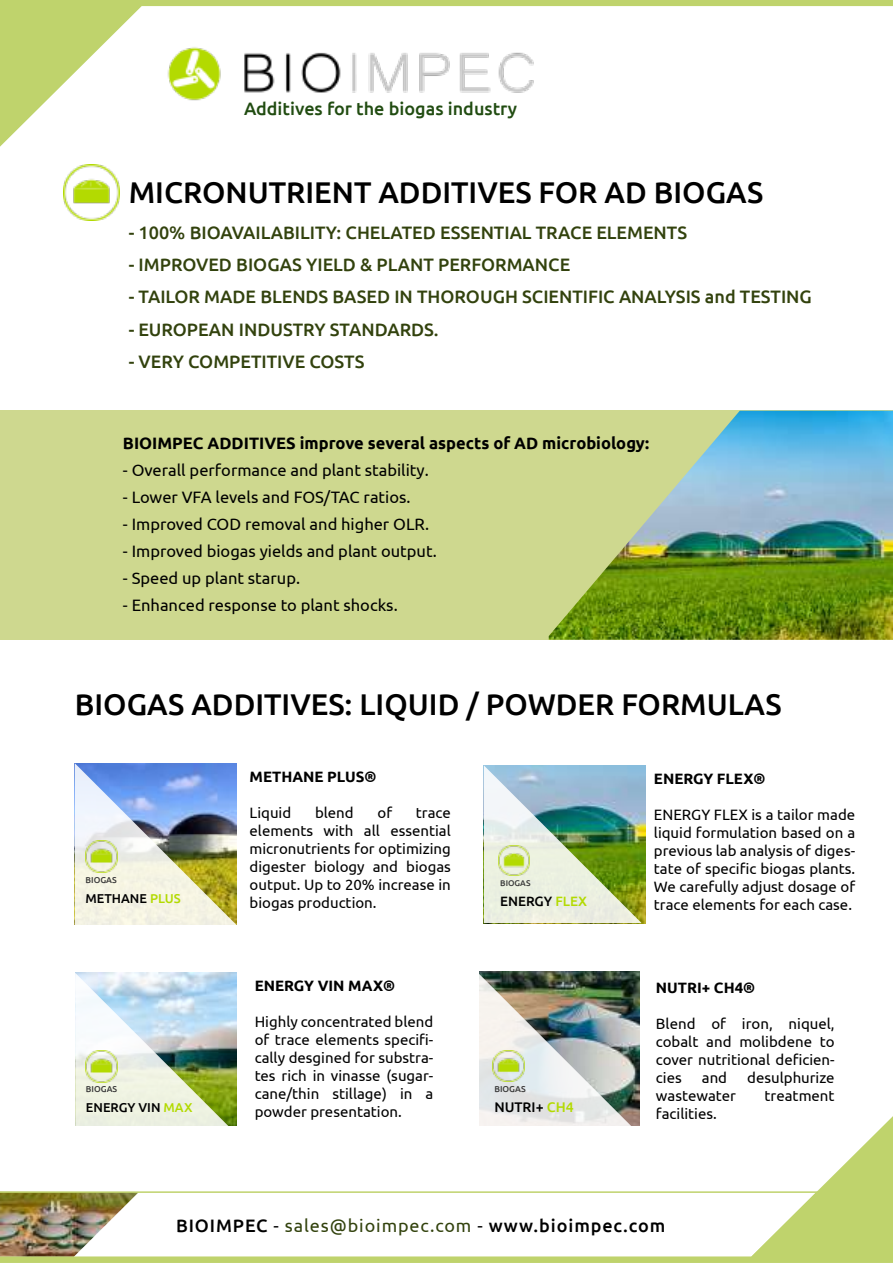
<style>
.page{position:relative;width:893px;height:1263px;background:#fff}
.page>*{position:absolute;margin:0;border:0;box-sizing:border-box;transform-origin:0 0}
.t1{font:500 30px "Ubuntu";color:#000}
.t2{font:500 18px "Ubuntu";color:#32420d}
.t3{font:500 18px "Ubuntu";letter-spacing:.05em;color:#000}
.t4{font:500 18px "Ubuntu";color:#214c11}
.t5{font:16.5px "Ubuntu";color:#000}
.t6{font:700 16.5px "Ubuntu";color:#000}
.t7{font:15px/18px "Ubuntu";color:#000;text-align:justify}
.t8{font:700 15px "Ubuntu";color:#000}
.t9{font:500 13.95px "Ubuntu";color:#000}
.t10{font:500 13.5px "Ubuntu";color:#000}
.t11{font:500 12.9px "Ubuntu";color:#000}
.t12{font:500 8.55px "Ubuntu";color:#383838}
.t13{font:500 8.25px "Ubuntu";color:#383838}
.s1{color:#b3da01}
.s2{font-weight:400}
.s3{font-weight:400;color:#32420d}
</style>
<div class="page">
<div style="left:0;top:411px;width:893px;height:229px;background:#ced88f"></div>
<svg style="left:0;top:0;width:893px;height:147px"></svg>
<img style="left:150px;top:30px;width:402px;height:85px">
<img style="left:479px;top:972px;width:160px;height:144px">
<img style="left:493px;top:1050px;width:32px;height:32px">
<img style="left:75px;top:763px;width:161px;height:162px">
<img style="left:86px;top:841px;width:31px;height:31px">
<svg style="left:0;top:1116px;width:893px;height:147px"></svg>
<img style="left:75px;top:973px;width:162px;height:153px">
<img style="left:86px;top:1050px;width:32px;height:32px">
<img style="left:64px;top:164px;width:56px;height:56px">
<img style="left:549px;top:411px;width:344px;height:229px">
<div style="left:469px;top:759px;width:10px;height:384px;background:#fff"></div>
<img style="left:641px;top:765px;width:4px;height:158px">
<img style="left:484px;top:765px;width:157px;height:158px">
<img style="left:499px;top:845px;width:30px;height:31px">
<div style="left:59px;top:1126px;width:624px;height:24px;background:#fff"></div>
<p class="t4" style="left:244px;top:97px;width:275px">Additives for the biogas industry</p>
<h1 class="t1" style="left:129px;top:173px;width:636px">MICRONUTRIENT ADDITIVES FOR AD BIOGAS</h1>
<p class="t2" style="left:129px;top:221px;width:560px">- 100% BIOAVAILABILITY: CHELATED ESSENTIAL TRACE ELEMENTS</p>
<p class="t2" style="left:129px;top:253px;width:443px">- IMPROVED BIOGAS YIELD &amp; PLANT PERFORMANCE</p>
<p class="t2" style="left:129px;top:286px;width:685px">- TAILOR MADE BLENDS BASED IN THOROUGH SCIENTIFIC ANALYSIS and TESTING</p>
<p class="t2" style="left:129px;top:318px;width:311px">- EUROPEAN INDUSTRY STANDARDS.</p>
<p class="t2" style="left:129px;top:350px;width:237px">- VERY COMPETITIVE COSTS</p>
<p class="t6" style="left:123px;top:433px;width:528px">BIOIMPEC ADDITIVES improve several aspects of AD microbiology:</p>
<p class="t5" style="left:123px;top:460px;width:307px">- Overall performance and plant stability.</p>
<p class="t5" style="left:123px;top:487px;width:289px">- Lower VFA levels and FOS/TAC ratios.</p>
<p class="t5" style="left:123px;top:514px;width:308px">- Improved COD removal and higher OLR.</p>
<p class="t5" style="left:123px;top:541px;width:315px">- Improved biogas yields and plant output.</p>
<p class="t5" style="left:123px;top:568px;width:179px">- Speed up plant starup.</p>
<p class="t5" style="left:123px;top:595px;width:276px">- Enhanced response to plant shocks.</p>
<h1 class="t1" style="left:75px;top:685px;width:708px">BIOGAS ADDITIVES: LIQUID / POWDER FORMULAS</h1>
<p class="t12" style="left:86px;top:874px;width:33px">BIOGAS</p>
<p class="t11" style="left:86px;top:890px;width:97px">METHANE <span class="s1">PLUS</span></p>
<p class="t8" style="left:250px;top:767px;width:128px">METHANE PLUS®</p>
<p class="t7" style="left:250px;top:803px;width:43px">Liquid</p>
<p class="t7" style="left:315px;top:803px;width:40px">blend</p>
<p class="t7" style="left:377px;top:803px;width:16px">of</p>
<p class="t7" style="left:250px;top:803px;width:203px;text-indent:166px">trace elements with all essential micronutrients for optimizing digester biology and biogas output. Up to 20% increase in biogas production.</p>
<p class="t13" style="left:500px;top:877px;width:32px">BIOGAS</p>
<p class="t10" style="left:500px;top:893px;width:88px">ENERGY <span class="s1">FLEX</span></p>
<p class="t8" style="left:654px;top:769px;width:113px">ENERGY FLEX®</p>
<p class="t7" style="left:654px;top:805px;width:203px">ENERGY FLEX is a tailor made liquid formulation based on a previous lab analysis of diges&shy;tate of specific biogas plants.<br>We carefully adjust dosage of trace elements for each case.</p>
<p class="t12" style="left:86px;top:1084px;width:33px">BIOGAS</p>
<p class="t11" style="left:86px;top:1099px;width:108px">ENERGY VIN <span class="s1">MAX</span></p>
<p class="t8" style="left:255px;top:977px;width:142px">ENERGY VIN MAX®</p>
<p class="t7" style="left:255px;top:1012px;width:180px">Highly concentrated blend of trace elements specifi&shy;cally desgined for substra&shy;tes rich in vinasse (sugar&shy;cane/thin stillage) in a powder presentation.</p>
<p class="t12" style="left:494px;top:1083px;width:33px">BIOGAS</p>
<p class="t9" style="left:494px;top:1098px;width:81px">NUTRI+ <span class="s1">CH4</span></p>
<p class="t8" style="left:656px;top:978px;width:101px">NUTRI+ CH4®</p>
<p class="t7" style="left:656px;top:1014px;width:180px">Blend of iron, niquel, cobalt and molibdene to cover nutritional deficien&shy;cies</p>
<p class="t7" style="left:702px;top:1068px;width:27px">and</p>
<p class="t7" style="left:747px;top:1068px;width:89px">desulphurize</p>
<p class="t7" style="left:656px;top:1086px;width:81px">wastewater</p>
<p class="t7" style="left:765px;top:1086px;width:72px">treatment</p>
<p class="t7" style="left:656px;top:1104px;width:62px">facilities.</p>
<p class="t3" style="left:176px;top:1214px;width:491px">BIOIMPEC <span class="s2">-</span> <span class="s3">sales@bioimpec.com</span> <span class="s2">-</span> www.bioimpec.com</p>
</div>
